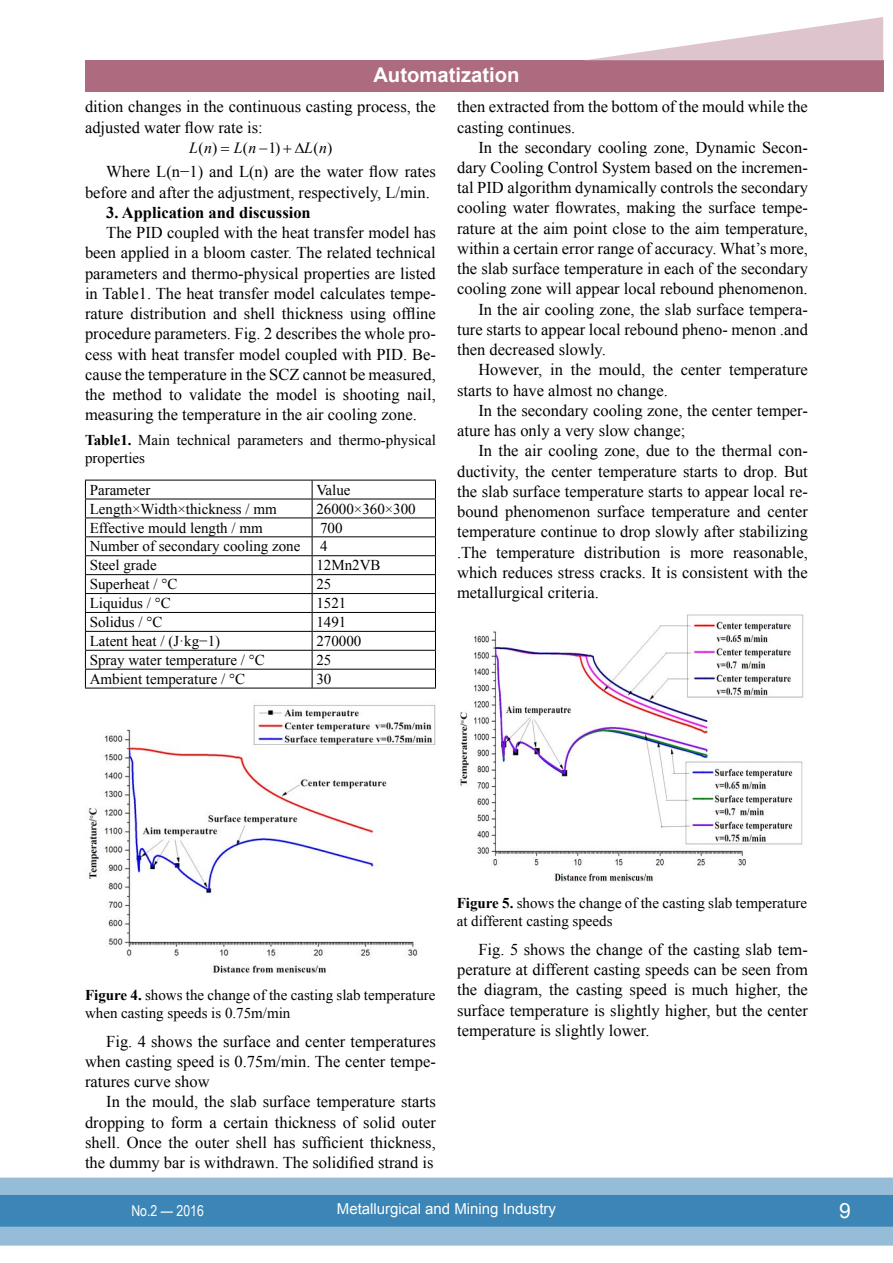
<style>
.page{position:relative;width:893px;height:1263px;background:#fff}
.page>*{position:absolute;margin:0;border:0;box-sizing:border-box;transform-origin:0 0}
.t1{font:21px "Arial";color:#fff}
.t2{font:700 20.25px "Arial";color:#fff}
.t3{font:16.5px/20.2px "Times New Roman";color:#000;text-align:justify}
.t4{font:700 16.5px "Times New Roman";color:#000}
.t5{font:15.6px "Times New Roman";color:#000}
.t6{font:italic 15.6px "Times New Roman";color:#000}
.t7{font:15px/18px "Times New Roman";color:#000}
.t8{font:15px "Arial";color:#fff}
.t9{font:15px "Arial Narrow";color:#fff}
.s1{font-style:italic}
.s2{font-weight:700}
</style>
<div class="page">
<div style="left:0;top:1177px;width:893px;height:68px;background:#96bdd8"></div>
<div style="left:0;top:1195px;width:893px;height:32px;background:#3c86b7;border:2px solid #3c86b7"></div>
<div style="left:85px;top:62px;width:798px;height:30px;background:#ad6b80"></div>
<svg style="left:0;top:1177px;width:1px;height:68px"></svg>
<div style="left:85px;top:61px;width:798px;height:30px;background:#ad6b80"></div>
<svg style="left:583px;top:17px;width:300px;height:44px"></svg>
<hr style="left:85px;top:480px;width:227px;height:1px;background:#000">
<hr style="left:312px;top:480px;width:124px;height:1px;background:#000">
<hr style="left:85px;top:499px;width:227px;height:1px;background:#000">
<hr style="left:312px;top:499px;width:124px;height:1px;background:#000">
<hr style="left:85px;top:517px;width:227px;height:1px;background:#000">
<hr style="left:312px;top:517px;width:124px;height:1px;background:#000">
<hr style="left:85px;top:536px;width:227px;height:1px;background:#000">
<hr style="left:312px;top:536px;width:124px;height:1px;background:#000">
<hr style="left:85px;top:555px;width:227px;height:1px;background:#000">
<hr style="left:312px;top:555px;width:124px;height:1px;background:#000">
<hr style="left:85px;top:574px;width:227px;height:1px;background:#000">
<hr style="left:312px;top:574px;width:124px;height:1px;background:#000">
<hr style="left:85px;top:593px;width:227px;height:1px;background:#000">
<hr style="left:312px;top:593px;width:124px;height:1px;background:#000">
<hr style="left:85px;top:612px;width:227px;height:1px;background:#000">
<hr style="left:312px;top:612px;width:124px;height:1px;background:#000">
<hr style="left:85px;top:631px;width:227px;height:1px;background:#000">
<hr style="left:312px;top:631px;width:124px;height:1px;background:#000">
<hr style="left:85px;top:650px;width:227px;height:1px;background:#000">
<hr style="left:312px;top:650px;width:124px;height:1px;background:#000">
<hr style="left:85px;top:669px;width:227px;height:1px;background:#000">
<hr style="left:312px;top:669px;width:124px;height:1px;background:#000">
<hr style="left:85px;top:688px;width:227px;height:1px;background:#000">
<hr style="left:312px;top:688px;width:124px;height:1px;background:#000">
<svg style="left:85px;top:480px;width:1px;height:208px"></svg>
<svg style="left:312px;top:480px;width:1px;height:208px"></svg>
<svg style="left:435px;top:480px;width:1px;height:208px"></svg>
<img style="left:88px;top:704px;width:348px;height:270px">
<img style="left:460px;top:614px;width:344px;height:269px">
<p class="t2" style="left:373px;top:61px;width:148px">Automatization</p>
<p class="t3" style="left:85px;top:96px;width:352px">dition changes in the continuous casting process, the adjusted water flow rate is:</p>
<p class="t6" style="left:189px;top:137px;width:24px">L n</p>
<p class="t5" style="left:234px;top:138px;width:100px"><span class="s1">L n</span>−1) ( )</p>
<p class="t3" style="left:457px;top:96px;width:352px">then extracted from the bottom of the mould while the casting continues.</p>
<p class="t3" style="left:478px;top:137px;width:331px">In the secondary cooling zone, Dynamic Secon-</p>
<p class="t3" style="left:457px;top:157px;width:352px">dary Cooling Control System based on the incremen-</p>
<p class="t3" style="left:457px;top:177px;width:352px">tal PID algorithm dynamically controls the secondary</p>
<p class="t3" style="left:457px;top:198px;width:352px">cooling water flowrates, making the surface tempe-</p>
<p class="t3" style="left:457px;top:218px;width:352px">rature at the aim point close to the aim temperature,</p>
<p class="t3" style="left:457px;top:238px;width:352px">within a certain error range of accuracy. What’s more,</p>
<p class="t3" style="left:457px;top:258px;width:352px">the slab surface temperature in each of the secondary</p>
<p class="t3" style="left:457px;top:279px;width:352px">cooling zone will appear local rebound phenomenon.</p>
<p class="t3" style="left:478px;top:299px;width:331px">In the air cooling zone, the slab surface tempera-</p>
<p class="t3" style="left:457px;top:319px;width:352px">ture starts to appear local rebound pheno- menon .and</p>
<p class="t3" style="left:457px;top:339px;width:150px">then decreased slowly.</p>
<p class="t3" style="left:478px;top:360px;width:331px">However, in the mould, the center temperature</p>
<p class="t3" style="left:457px;top:380px;width:212px">starts to have almost no change.</p>
<p class="t3" style="left:478px;top:400px;width:331px">In the secondary cooling zone, the center temper-</p>
<p class="t3" style="left:457px;top:420px;width:230px">ature has only a very slow change;</p>
<p class="t3" style="left:478px;top:441px;width:331px">In the air cooling zone, due to the thermal con-</p>
<p class="t3" style="left:457px;top:461px;width:352px">ductivity, the center temperature starts to drop. But</p>
<p class="t3" style="left:457px;top:481px;width:352px">the slab surface temperature starts to appear local re-</p>
<p class="t3" style="left:457px;top:501px;width:352px">bound phenomenon surface temperature and center</p>
<p class="t3" style="left:457px;top:521px;width:352px">temperature continue to drop slowly after stabilizing</p>
<p class="t3" style="left:457px;top:542px;width:352px">.The temperature distribution is more reasonable,</p>
<p class="t3" style="left:457px;top:562px;width:352px">which reduces stress cracks. It is consistent with the</p>
<p class="t3" style="left:457px;top:582px;width:143px">metallurgical criteria.</p>
<p class="t5" style="left:198px;top:138px;width:20px">( )</p>
<p class="t5" style="left:243px;top:138px;width:7px">(</p>
<p class="t3" style="left:85px;top:162px;width:352px;text-indent:21px">Where L(n−1) and L(n) are the water flow rates before and after the adjustment, respectively, L/min.</p>
<p class="t4" style="left:106px;top:201px;width:206px">3. Application and discussion</p>
<p class="t3" style="left:85px;top:222px;width:352px;text-indent:21px">The PID coupled with the heat transfer model has been applied in a bloom caster. The related technical parameters and thermo-physical properties are listed in Table1. The heat transfer model calculates tempe&shy;rature distribution and shell thickness using offline procedure parameters. Fig. 2 describes the whole pro&shy;cess with heat transfer model coupled with PID. Be&shy;cause the temperature in the SCZ cannot be measured, the method to validate the model is shooting nail, measuring the temperature in the air cooling zone.</p>
<p class="t7" style="left:85px;top:431px;width:352px"><span class="s2">Table1.</span> Main technical parameters and thermo-physical properties</p>
<p class="t7" style="left:90px;top:480px;width:62px">Parameter</p>
<p class="t7" style="left:316px;top:480px;width:36px">Value</p>
<p class="t7" style="left:90px;top:499px;width:189px">Length×Width×thickness / mm</p>
<p class="t7" style="left:316px;top:499px;width:101px">26000×360×300</p>
<p class="t7" style="left:90px;top:518px;width:175px">Effective mould length / mm</p>
<p class="t7" style="left:320px;top:518px;width:24px">700</p>
<p class="t7" style="left:90px;top:537px;width:212px">Number of secondary cooling zone</p>
<p class="t7" style="left:320px;top:537px;width:9px">4</p>
<p class="t7" style="left:90px;top:556px;width:69px">Steel grade</p>
<p class="t7" style="left:316px;top:556px;width:66px">12Mn2VB</p>
<p class="t7" style="left:90px;top:575px;width:89px">Superheat / °C</p>
<p class="t7" style="left:316px;top:575px;width:16px">25</p>
<p class="t7" style="left:90px;top:594px;width:83px">Liquidus / °C</p>
<p class="t7" style="left:316px;top:594px;width:31px">1521</p>
<p class="t7" style="left:90px;top:613px;width:74px">Solidus / °C</p>
<p class="t7" style="left:316px;top:613px;width:31px">1491</p>
<p class="t7" style="left:90px;top:632px;width:132px">Latent heat / (J·kg−1)</p>
<p class="t7" style="left:316px;top:632px;width:46px">270000</p>
<p class="t7" style="left:90px;top:651px;width:177px">Spray water temperature / °C</p>
<p class="t7" style="left:316px;top:651px;width:16px">25</p>
<p class="t7" style="left:90px;top:669px;width:157px">Ambient temperature / °C</p>
<p class="t7" style="left:316px;top:669px;width:16px">30</p>
<p class="t6" style="left:295px;top:137px;width:34px">∆L n</p>
<p class="t7" style="left:85px;top:986px;width:352px"><span class="s2">Figure 4.</span> shows the change of the casting slab temperature when casting speeds is 0.75m/min</p>
<p class="t3" style="left:85px;top:1031px;width:352px;text-indent:21px">Fig. 4 shows the surface and center temperatures when casting speed is 0.75m/min. The center tempe&shy;ratures curve show</p>
<p class="t3" style="left:85px;top:1091px;width:352px;text-indent:21px">In the mould, the slab surface temperature starts dropping to form a certain thickness of solid outer shell. Once the outer shell has sufficient thickness, the dummy bar is withdrawn. The solidified strand is</p>
<p class="t7" style="left:457px;top:893px;width:352px"><span class="s2">Figure 5.</span> shows the change of the casting slab temperature at different casting speeds</p>
<p class="t3" style="left:457px;top:939px;width:352px;text-indent:21px">Fig. 5 shows the change of the casting slab tem&shy;perature at different casting speeds can be seen from the diagram, the casting speed is much higher, the surface temperature is slightly higher, but the center temperature is slightly lower.</p>
<p class="t9" style="left:131px;top:1199px;width:74px">No.2 — 2016</p>
<p class="t8" style="left:337px;top:1198px;width:221px">Metallurgical and Mining Industry</p>
<p class="t1" style="left:827px;top:1196px;width:25px">13</p>
<p class="t1" style="left:839px;top:1197px;width:13px">9</p>
</div>
